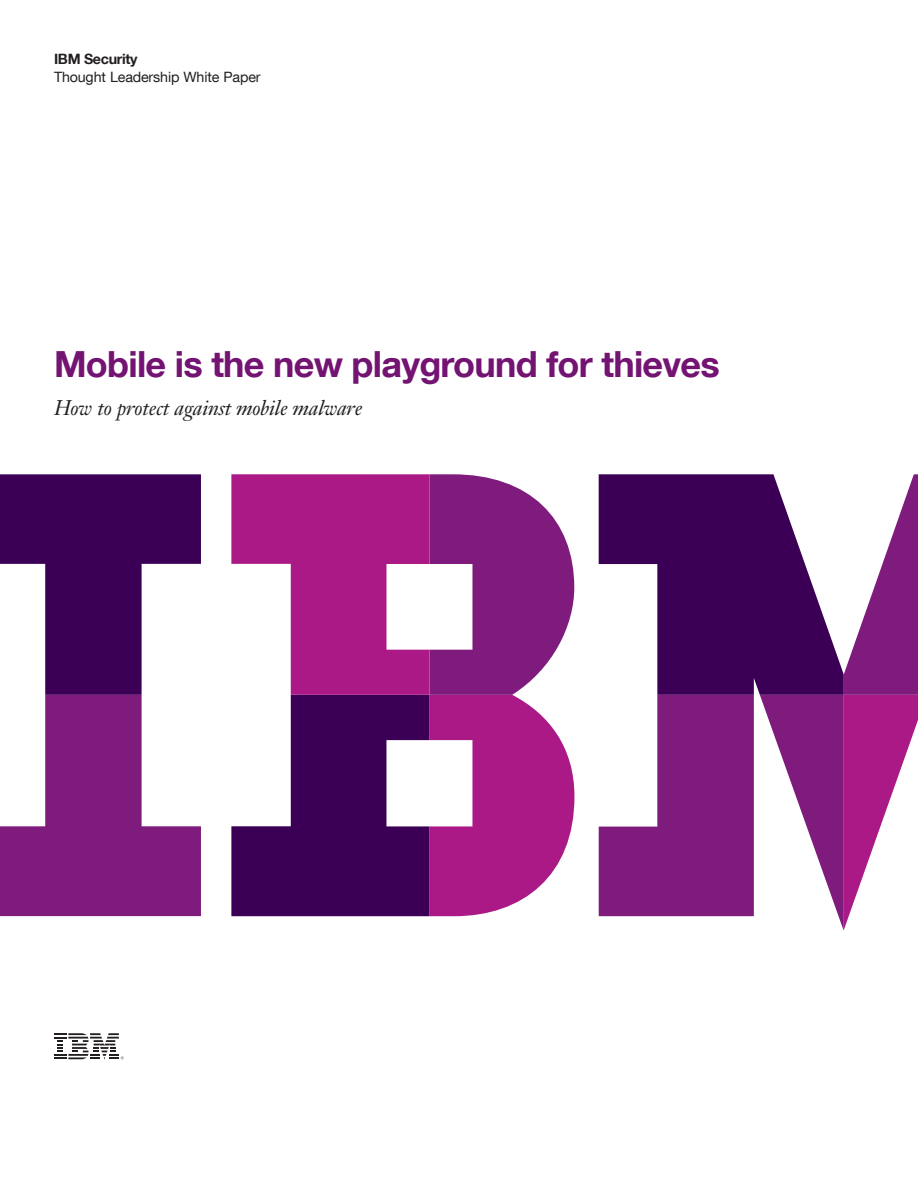
<style>
.page{position:relative;width:918px;height:1188px;background:#fff}
.page>*{position:absolute;margin:0;border:0;box-sizing:border-box;transform-origin:0 0}
._1A_title__color{font:700 36px "Helvetica Neue LT Com";letter-spacing:-.02em;color:#731372}
._1B_subtitle{font:italic 21px "Janson Text LT Std";letter-spacing:-.01em;color:#231f20}
.ShortTitle{font:14.25px "Helvetica Neue LT Com";letter-spacing:-.01em;color:#231f20}
._0A_business_unit{font:700 14.25px "Helvetica Neue LT Com";letter-spacing:-.02em;color:#231f20}
</style>
<div class="page">
<svg style="left:0;top:695px;width:201px;height:221px;fill:#7f1b7d"></svg>
<svg style="left:0;top:474px;width:201px;height:221px;fill:#3b0056"></svg>
<svg style="left:844px;top:474px;width:74px;height:455px"></svg>
<svg style="left:599px;top:695px;width:245px;height:236px;fill:#7f1b7d"></svg>
<svg style="left:599px;top:474px;width:245px;height:221px;fill:#3b0056"></svg>
<svg style="left:429px;top:474px;width:145px;height:442px"></svg>
<svg style="left:231px;top:695px;width:198px;height:221px;fill:#3b0056"></svg>
<svg style="left:231px;top:474px;width:198px;height:221px;fill:#ab1987"></svg>
<svg style="left:54px;top:1033px;width:70px;height:26px"></svg>
<p class="_0A_business_unit" style="left:54px;top:50px;width:85px">IBM Security</p>
<p class="ShortTitle" style="left:54px;top:68px;width:208px">Thought Leadership White Paper</p>
<p class="_1A_title__color" style="left:54px;top:342px;width:667px">Mobile is the new playground for thieves</p>
<p class="_1B_subtitle" style="left:54px;top:395px;width:310px">How to protect against mobile malware</p>
</div>
